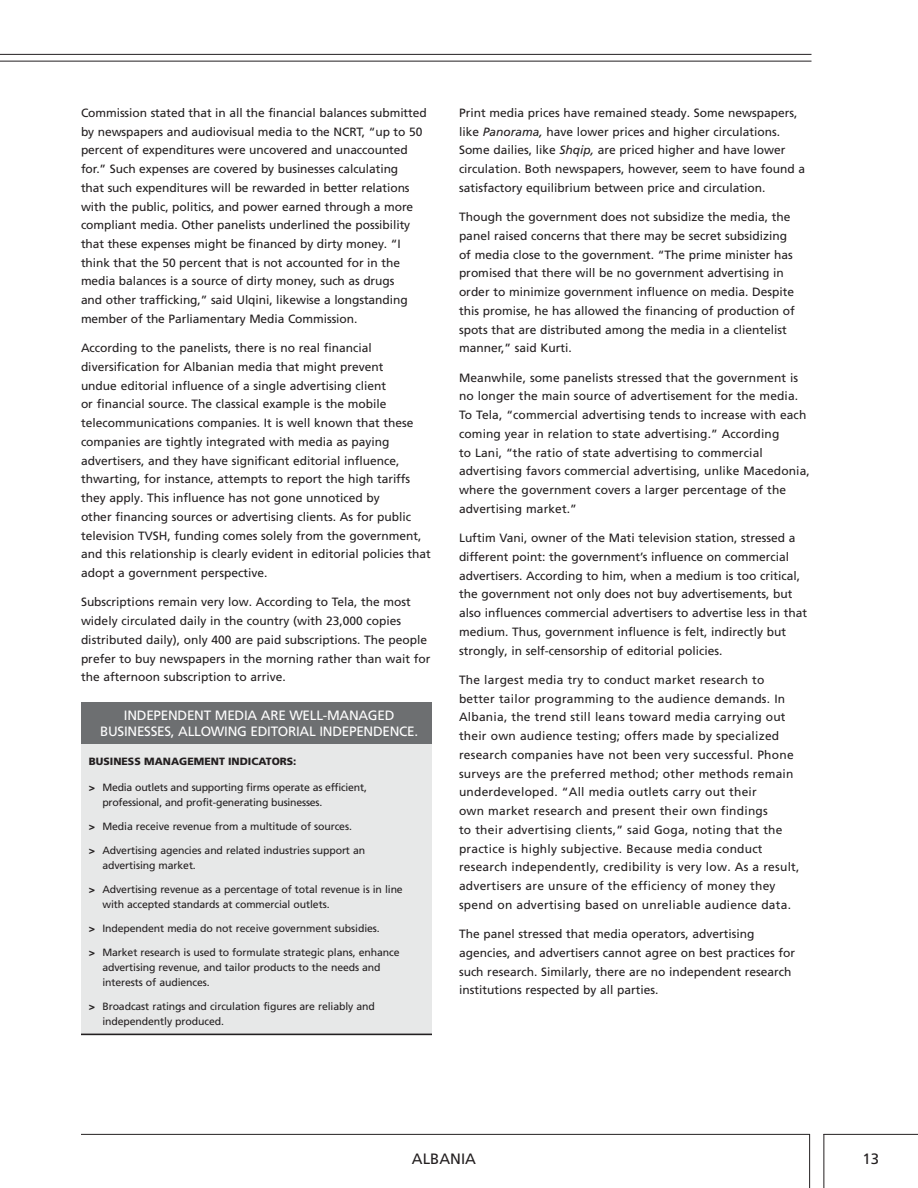
<style>
.page{position:relative;width:918px;height:1188px;background:#fff}
.page>*{position:absolute;margin:0;border:0;box-sizing:border-box;transform-origin:0 0}
.t1{font:15px "Frutiger LT Pro";color:#231f20}
.t2{font:13.5px "Frutiger LT Pro";color:#fff}
.t3{font:12px/18.8px "Frutiger LT Pro";color:#231f20}
.t4{font:12px/18.8px "Frutiger LT Pro";letter-spacing:.02em;color:#231f20}
.t5{font:10.5px/15px "Frutiger LT Pro";letter-spacing:-.01em;color:#231f20}
.t6{font:900 10.5px "Frutiger";color:#231f20}
.s1{font-family:"Frutiger";font-weight:900}
.s2{font-style:italic}
</style>
<div class="page">
<hr style="left:81px;top:1134px;width:729px;height:1px;background:#231f20">
<hr style="left:809px;top:1134px;width:1px;height:54px;background:#231f20">
<hr style="left:823px;top:1134px;width:1px;height:54px;background:#231f20">
<hr style="left:823px;top:1134px;width:95px;height:1px;background:#231f20">
<hr style="left:0;top:61px;width:812px;height:1px;background:#231f20">
<hr style="left:0;top:54px;width:812px;height:1px;background:#231f20">
<div style="left:81px;top:736px;width:351px;height:299px;background:#e7e8e8"></div>
<div style="left:81px;top:702px;width:351px;height:42px;background:#6d6f71"></div>
<hr style="left:81px;top:1034px;width:351px;height:1px;background:#231f20">
<p class="t3" style="left:81px;top:103px;width:347px">Commission stated that in all the financial balances submitted by newspapers and audiovisual media to the NCRT, “up to 50 percent of expenditures were uncovered and unaccounted for.” Such expenses are covered by businesses calculating<br>that such expenditures will be rewarded in better relations with the public, politics, and power earned through a more compliant media. Other panelists underlined the possibility that these expenses might be financed by dirty money. “I think that the 50 percent that is not accounted for in the media balances is a source of dirty money, such as drugs<br>and other trafficking,” said Ulqini, likewise a longstanding member of the Parliamentary Media Commission.</p>
<p class="t3" style="left:81px;top:339px;width:351px">According to the panelists, there is no real financial diversification for Albanian media that might prevent<br>undue editorial influence of a single advertising client<br>or financial source. The classical example is the mobile telecommunications companies. It is well known that these companies are tightly integrated with media as paying advertisers, and they have significant editorial influence, thwarting, for instance, attempts to report the high tariffs they apply. This influence has not gone unnoticed by<br>other financing sources or advertising clients. As for public television TVSH, funding comes solely from the government, and this relationship is clearly evident in editorial policies that adopt a government perspective.</p>
<p class="t3" style="left:81px;top:593px;width:351px">Subscriptions remain very low. According to Tela, the most widely circulated daily in the country (with 23,000 copies distributed daily), only 400 are paid subscriptions. The people prefer to buy newspapers in the morning rather than wait for the afternoon subscription to arrive.</p>
<p class="t2" style="left:124px;top:707px;width:13px">Independent</p>
<p class="t2" style="left:215px;top:707px;width:10px">media</p>
<p class="t2" style="left:261px;top:707px;width:9px">are</p>
<p class="t2" style="left:289px;top:707px;width:10px">well</p>
<p class="t2" style="left:323px;top:707px;width:15px">-managed</p>
<p class="t2" style="left:100px;top:723px;width:8px">businesses</p>
<p class="t2" style="left:171px;top:723px;width:17px">, allowing</p>
<p class="t2" style="left:251px;top:723px;width:9px">editorial</p>
<p class="t2" style="left:319px;top:723px;width:9px">independence</p>
<p class="t2" style="left:414px;top:723px;width:5px">.</p>
<p class="t6" style="left:89px;top:755px;width:209px">BUSINESS MANAGEMENT INDICATORS:</p>
<p class="t5" style="left:102px;top:780px;width:266px;text-indent:-14px"><span class="s1">&gt;</span> Media outlets and supporting firms operate as efficient, professional, and profit-generating businesses.</p>
<p class="t5" style="left:89px;top:819px;width:265px"><span class="s1">&gt;</span> Media receive revenue from a multitude of sources.</p>
<p class="t5" style="left:102px;top:843px;width:264px;text-indent:-14px"><span class="s1">&gt;</span> Advertising agencies and related industries support an advertising market.</p>
<p class="t5" style="left:102px;top:882px;width:302px;text-indent:-14px"><span class="s1">&gt;</span> Advertising revenue as a percentage of total revenue is in line with accepted standards at commercial outlets.</p>
<p class="t5" style="left:89px;top:921px;width:292px"><span class="s1">&gt;</span> Independent media do not receive government subsidies.</p>
<p class="t5" style="left:102px;top:945px;width:299px;text-indent:-14px"><span class="s1">&gt;</span> Market research is used to formulate strategic plans, enhance advertising revenue, and tailor products to the needs and interests of audiences.</p>
<p class="t5" style="left:102px;top:999px;width:274px;text-indent:-14px"><span class="s1">&gt;</span> Broadcast ratings and circulation figures are reliably and independently produced.</p>
<p class="t3" style="left:459px;top:104px;width:348px">Print media prices have remained steady. Some newspapers, like <span class="s2">Panorama,</span> have lower prices and higher circulations.<br>Some dailies, like <span class="s2">Shqip,</span> are priced higher and have lower circulation. Both newspapers, however, seem to have found a satisfactory equilibrium between price and circulation.</p>
<p class="t3" style="left:459px;top:208px;width:337px">Though the government does not subsidize the media, the panel raised concerns that there may be secret subsidizing of media close to the government. “The prime minister has promised that there will be no government advertising in order to minimize government influence on media. Despite this promise, he has allowed the financing of production of spots that are distributed among the media in a clientelist manner,” said Kurti.</p>
<p class="t3" style="left:459px;top:368px;width:352px">Meanwhile, some panelists stressed that the government is no longer the main source of advertisement for the media.<br>To Tela, “commercial advertising tends to increase with each coming year in relation to state advertising.” According<br>to Lani, “the ratio of state advertising to commercial advertising favors commercial advertising, unlike Macedonia, where the government covers a larger percentage of the advertising market.”</p>
<p class="t3" style="left:459px;top:529px;width:350px">Luftim Vani, owner of the Mati television station, stressed a different point: the government’s influence on commercial advertisers. According to him, when a medium is too critical, the government not only does not buy advertisements, but also influences commercial advertisers to advertise less in that medium. Thus, government influence is felt, indirectly but strongly, in self-censorship of editorial policies.</p>
<p class="t4" style="left:459px;top:670px;width:342px">The largest media try to conduct market research to better tailor programming to the audience demands. In Albania, the trend still leans toward media carrying out their own audience testing; offers made by specialized research companies have not been very successful. Phone surveys are the preferred method; other methods remain underdeveloped. “All media outlets carry out their<br>own market research and present their own findings<br>to their advertising clients,” said Goga, noting that the practice is highly subjective. Because media conduct research independently, credibility is very low. As a result, advertisers are unsure of the efficiency of money they spend on advertising based on unreliable audience data.</p>
<p class="t3" style="left:459px;top:925px;width:338px">The panel stressed that media operators, advertising agencies, and advertisers cannot agree on best practices for such research. Similarly, there are no independent research institutions respected by all parties.</p>
<p class="t1" style="left:412px;top:1150px;width:21px">Albania</p>
<p class="t1" style="left:862px;top:1150px;width:18px">13</p>
</div>
